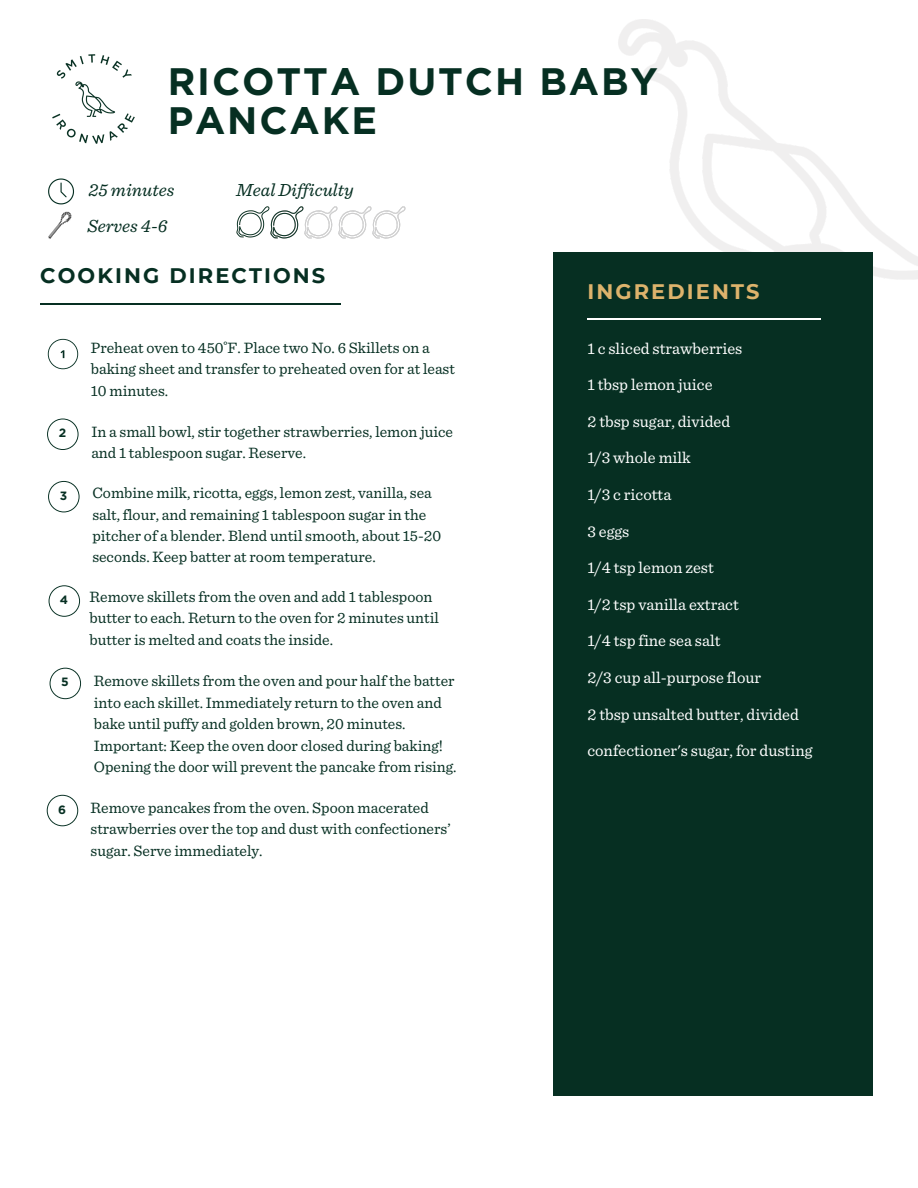
<style>
.page{position:relative;width:918px;height:1188px;background:#fff}
.page>*{position:absolute;margin:0;border:0;box-sizing:border-box;transform-origin:0 0}
.t1{font:700 38.25px/38.2px "Gotham";letter-spacing:.05em;color:#062f22}
.t2{font:700 21px "Montserrat";letter-spacing:.1em;color:#062f22}
.t3{font:700 21px "Montserrat";letter-spacing:.1em;color:#ddb36c}
.t4{font:italic 18.45px/35.2px "Sentinel";color:#062f22}
.t5{font:16.5px "Sentinel";color:#fff}
.t6{font:15.75px/21.3px "Sentinel";color:#062f22}
.t7{font:700 12px "Gotham";color:#062f22}
</style>
<div class="page">
<img style="left:600px;top:19px;width:318px;height:261px">
<div style="left:553px;top:253px;width:320px;height:843px;background:#062f22"></div>
<hr style="left:40px;top:304px;width:301px;height:1px;background:#062f22">
<hr style="left:587px;top:319px;width:234px;height:1px;background:#fff">
<img style="left:52px;top:54px;width:83px;height:90px">
<svg style="left:48px;top:178px;width:26px;height:26px"></svg>
<img style="left:48px;top:211px;width:24px;height:28px">
<img style="left:236px;top:206px;width:34px;height:32px">
<svg style="left:48px;top:339px;width:30px;height:30px"></svg>
<img style="left:270px;top:206px;width:136px;height:33px">
<svg style="left:47px;top:419px;width:32px;height:31px"></svg>
<svg style="left:48px;top:481px;width:32px;height:31px"></svg>
<svg style="left:50px;top:668px;width:31px;height:31px"></svg>
<svg style="left:47px;top:795px;width:31px;height:31px"></svg>
<svg style="left:49px;top:585px;width:31px;height:32px"></svg>
<h1 class="t1" style="left:168px;top:62px;width:492px">RICOTTA DUTCH BABY<br>PANCAKE</h1>
<p class="t4" style="left:88px;top:173px;width:88px">25 minutes<br>Serves 4-6</p>
<p class="t4" style="left:236px;top:173px;width:119px">Meal Difficulty</p>
<h2 class="t2" style="left:40px;top:263px;width:287px">COOKING DIRECTIONS</h2>
<h2 class="t3" style="left:587px;top:278px;width:174px">INGREDIENTS</h2>
<p class="t7" style="left:59px;top:426px;width:9px">2</p>
<p class="t6" style="left:91px;top:338px;width:366px">Preheat oven to 450˚F. Place two No. 6 Skillets on a baking sheet and transfer to preheated oven for at least<br>10 minutes.</p>
<p class="t5" style="left:587px;top:340px;width:156px">1 c sliced strawberries</p>
<p class="t5" style="left:587px;top:377px;width:127px">1 tbsp lemon juice</p>
<p class="t5" style="left:587px;top:414px;width:144px">2 tbsp sugar, divided</p>
<p class="t5" style="left:587px;top:450px;width:105px">1/3 whole milk</p>
<p class="t6" style="left:91px;top:421px;width:363px">In a small bowl, stir together strawberries, lemon juice and 1 tablespoon sugar. Reserve.</p>
<p class="t7" style="left:60px;top:489px;width:9px">3</p>
<p class="t6" style="left:92px;top:483px;width:350px">Combine milk, ricotta, eggs, lemon zest, vanilla, sea salt, flour, and remaining 1 tablespoon sugar in the pitcher of a blender. Blend until smooth, about 15-20 seconds. Keep batter at room temperature.</p>
<p class="t7" style="left:60px;top:593px;width:10px">4</p>
<p class="t7" style="left:61px;top:675px;width:9px">5</p>
<p class="t6" style="left:90px;top:587px;width:351px">Remove skillets from the oven and add 1 tablespoon butter to each. Return to the oven for 2 minutes until butter is melted and coats the inside.</p>
<p class="t6" style="left:94px;top:671px;width:364px">Remove skillets from the oven and pour half the batter into each skillet. Immediately return to the oven and bake until puffy and golden brown, 20 minutes.<br>Important: Keep the oven door closed during baking!<br>Opening the door will prevent the pancake from rising.</p>
<p class="t7" style="left:58px;top:802px;width:9px">6</p>
<p class="t6" style="left:91px;top:798px;width:362px">Remove pancakes from the oven. Spoon macerated strawberries over the top and dust with confectioners’ sugar. Serve immediately.</p>
<p class="t5" style="left:587px;top:487px;width:85px">1/3 c ricotta</p>
<p class="t5" style="left:587px;top:523px;width:44px">3 eggs</p>
<p class="t5" style="left:587px;top:560px;width:128px">1/4 tsp lemon zest</p>
<p class="t5" style="left:587px;top:597px;width:153px">1/2 tsp vanilla extract</p>
<p class="t5" style="left:587px;top:633px;width:135px">1/4 tsp fine sea salt</p>
<p class="t5" style="left:587px;top:670px;width:175px">2/3 cup all-purpose flour</p>
<p class="t5" style="left:587px;top:706px;width:213px">2 tbsp unsalted butter, divided</p>
<p class="t5" style="left:587px;top:743px;width:227px">confectioner's sugar, for dusting</p>
</div>
